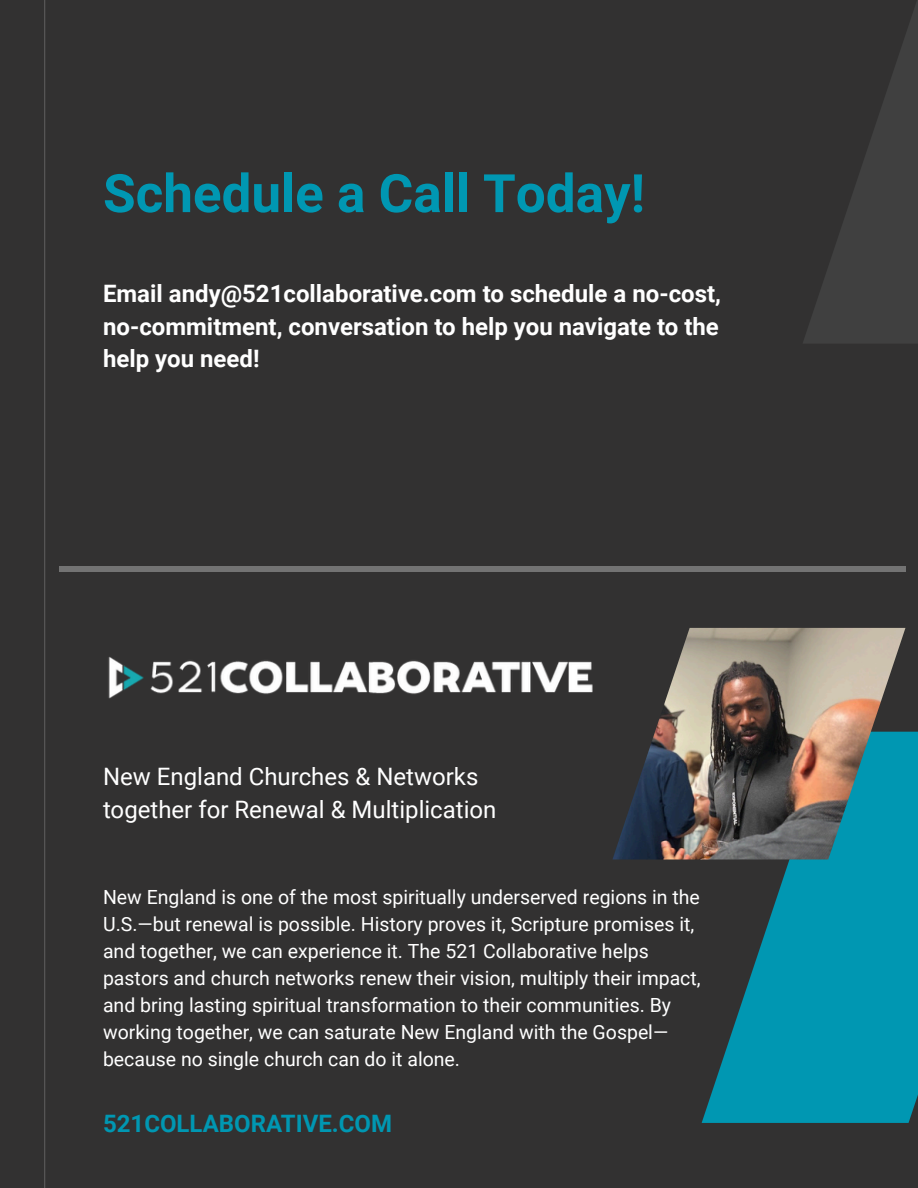
<style>
.page{position:relative;width:918px;height:1188px;background:#323131}
.page>*{position:absolute;margin:0;border:0;box-sizing:border-box;transform-origin:0 0}
.t1{font:700 52.95px "Roboto";color:#0097b2}
.t2{font:700 24px/32.7px "Roboto";color:#fff;text-align:justify}
.t3{font:24px/32.7px "Roboto";color:#fff}
.t4{font:700 24px "Roboto";color:#0097b2}
.t5{font:19.5px/27px "Roboto";color:#fff}
</style>
<div class="page">
<svg style="left:702px;top:732px;width:216px;height:391px;fill:#0097b2"></svg>
<div style="left:803px;top:0;width:115px;height:344px;background:linear-gradient(to right,#323131,#404040)"></div>
<hr style="left:44px;top:0;width:1px;height:1188px;background:#edecec">
<img style="left:612px;top:628px;width:293px;height:232px">
<div style="left:59px;top:566px;width:846px;height:6px;background:#737373"></div>
<img style="left:108px;top:656px;width:505px;height:45px">
<h4 class="t1" style="left:103px;top:163px;width:543px">Schedule a Call Today!</h4>
<h3 class="t2" style="left:103px;top:277px;width:620px">Email andy@521collaborative.com to schedule a no-cost, no-commitment, conversation to help you navigate to the help you need!</h3>
<h1 class="t3" style="left:103px;top:760px;width:395px">New England Churches &amp; Networks together for Renewal &amp; Multiplication</h1>
<p class="t5" style="left:103px;top:884px;width:599px">New England is one of the most spiritually underserved regions in the U.S.—but renewal is possible. History proves it, Scripture promises it, and together, we can experience it. The 521 Collaborative helps pastors and church networks renew their vision, multiply their impact, and bring lasting spiritual transformation to their communities. By working together, we can saturate New England with the Gospel— because no single church can do it alone.</p>
<p class="t4" style="left:103px;top:1109px;width:291px">521COLLABORATIVE.COM</p>
</div>
